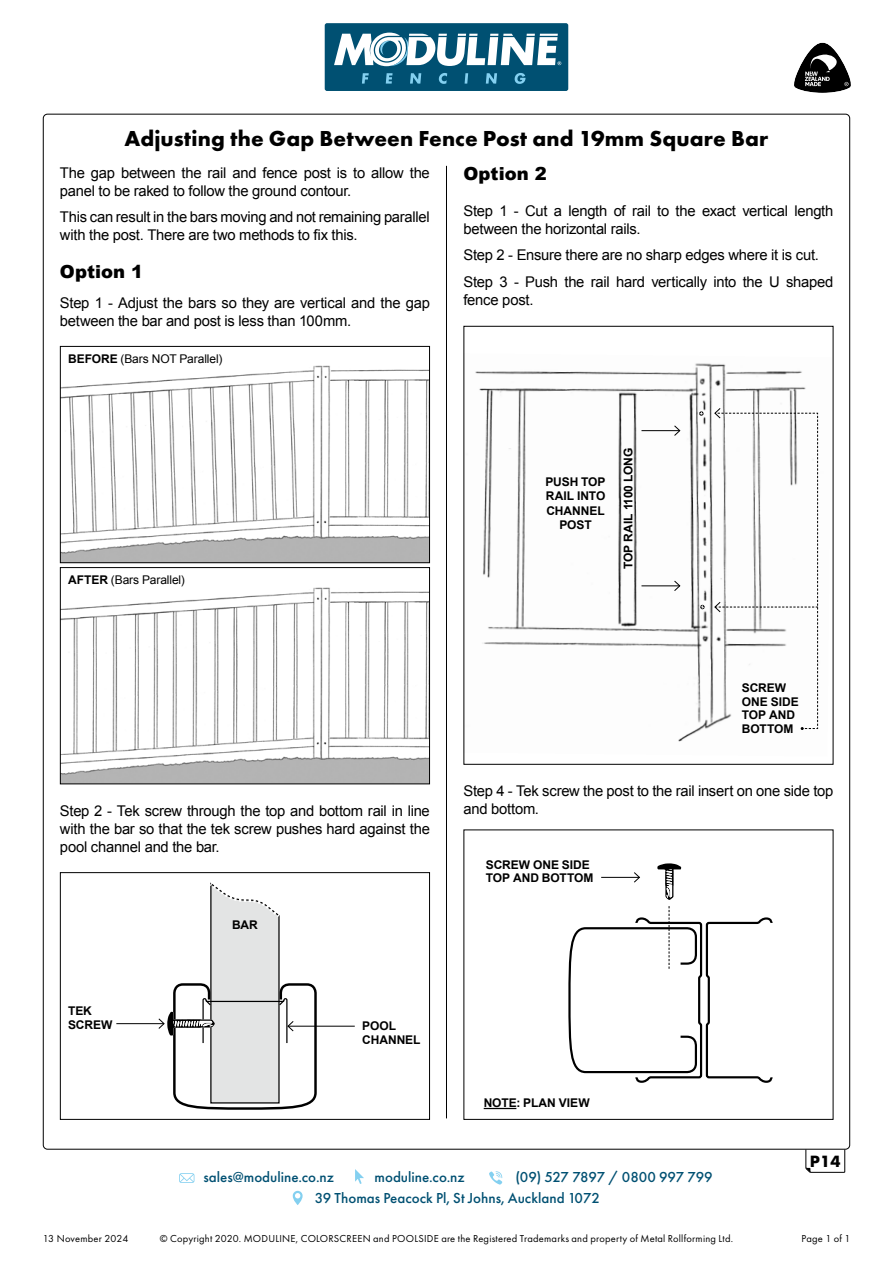
<style>
.page{position:relative;width:893px;height:1263px;background:#fff}
.page>*{position:absolute;margin:0;border:0;box-sizing:border-box;transform-origin:0 0}
.t1{font:700 22.5px "Futura PT";letter-spacing:.005em;color:#000}
.t2{font:900 21px "Arial";letter-spacing:.005em;color:#000}
.t3{font:900 18px "Arial";letter-spacing:.005em;color:#000}
.t4{font:500 15px "Futura PT";color:#005072}
.t5{font:700 15px "Futura";color:#000}
.t6{font:14.85px/18px "Arial";letter-spacing:-.015em;color:#000}
.t7{font:700 12px/13.5px "Arial";letter-spacing:-.005em;color:#000}
.t8{font:12px "Arial";letter-spacing:-.01em;color:#000}
.t9{font:10.5px "Futura PT";letter-spacing:.02em;color:#000}
.s1{font-family:"Futura PT";font-weight:700;font-size:22.5px}
.s2{font-weight:700}
</style>
<div class="page">
<svg style="left:293px;top:1191px;width:10px;height:14px"></svg>
<svg style="left:179px;top:1173px;width:15px;height:10px"></svg>
<svg style="left:355px;top:1169px;width:9px;height:15px"></svg>
<svg style="left:489px;top:1171px;width:13px;height:13px"></svg>
<svg style="left:805px;top:1149px;width:40px;height:24px"></svg>
<div style="left:325px;top:23px;width:243px;height:68px;background:#005072;border-radius:2px"></div>
<svg style="left:362px;top:73px;width:164px;height:11px"></svg>
<svg style="left:334px;top:33px;width:227px;height:33px"></svg>
<hr style="left:446px;top:166px;width:1px;height:952px;background:#000">
<svg style="left:794px;top:42px;width:57px;height:51px"></svg>
<svg style="left:59px;top:345px;width:372px;height:775px"></svg>
<img style="left:62px;top:348px;width:366px;height:213px">
<div style="left:60px;top:346px;width:370px;height:217px;border:1px solid #000"></div>
<img style="left:62px;top:569px;width:366px;height:213px">
<div style="left:60px;top:567px;width:370px;height:217px;border:1px solid #000"></div>
<div style="left:60px;top:872px;width:370px;height:248px;border:1px solid #000"></div>
<hr style="left:288px;top:1026px;width:67px;height:1px;background:#000">
<hr style="left:116px;top:1023px;width:48px;height:1px;background:#000">
<svg style="left:158px;top:878px;width:160px;height:233px"></svg>
<hr style="left:484px;top:1108px;width:32px;height:1px;background:#000">
<img style="left:475px;top:363px;width:344px;height:379px">
<svg style="left:657px;top:863px;width:24px;height:37px"></svg>
<hr style="left:601px;top:877px;width:38px;height:1px;background:#000">
<svg style="left:633px;top:872px;width:7px;height:11px"></svg>
<hr style="left:641px;top:585px;width:39px;height:1px;background:#000">
<svg style="left:673px;top:580px;width:8px;height:12px"></svg>
<hr style="left:641px;top:430px;width:39px;height:1px;background:#000">
<svg style="left:673px;top:425px;width:8px;height:11px"></svg>
<svg style="left:699px;top:411px;width:5px;height:5px"></svg>
<svg style="left:700px;top:605px;width:5px;height:4px"></svg>
<svg style="left:714px;top:407px;width:104px;height:323px"></svg>
<svg style="left:568px;top:906px;width:205px;height:177px"></svg>
<h1 class="t1" style="left:125px;top:124px;width:603px">Adjusting the Gap Between Fence Post and 19mm Square</h1>
<h2 class="t2" style="left:740px;top:124px;width:52px">Post</h2>
<p class="t6" style="left:60px;top:164px;width:371px">The gap between the rail and fence post is to allow the panel to be raked to follow the ground contour.</p>
<p class="t6" style="left:60px;top:208px;width:371px">This can result in the bars moving and not remaining parallel with the post. There are two methods to fix this.</p>
<p class="t6" style="left:463px;top:202px;width:371px">Step -1 Cut a length of rail to the exact vertical length between the horizontal rails.</p>
<p class="t6" style="left:463px;top:242px;width:371px;line-height:26.5px">Step -2 Ensure there are no sharp edges where isit cut.<br>Step -3 Push the rail hard vertically into the U shaped</p>
<p class="t6" style="left:463px;top:291px;width:71px">fence post.</p>
<h2 class="t2" style="left:102px;top:124px;width:668px">Fixing The Gap Between the Square Bar and the Fence<span class="s1">Bar</span></h2>
<p class="t3" style="left:463px;top:161px;width:85px">Option 2</p>
<p class="t3" style="left:60px;top:258px;width:85px">Option 1</p>
<p class="t6" style="left:60px;top:294px;width:371px">Step -1 Adjust the bars so they are vertical and the gap between the bar and post is less than 100mm.</p>
<p class="t8" style="left:68px;top:351px;width:156px"><span class="s2">BEFORE</span> (Bars NOT Parallel(</p>
<p class="t8" style="left:68px;top:572px;width:118px"><span class="s2">AFTER</span> (Bars Parallel(</p>
<p class="t7" style="left:545px;top:474px;width:62px;line-height:14.5px;text-align:center">PUSH TOP<br>RAIL INTO<br>CHANNEL<br>POST</p>
<p class="t7" style="left:622px;top:569px;width:123px;rotate:-90deg">TOP RAIL 1100 LONG</p>
<p class="t6" style="left:60px;top:802px;width:371px;text-align:justify">Step -2 Tek screw through the top and bottom rail in line with the bar so that the tek screw pushes hard against the pool channel and the bar.</p>
<p class="t7" style="left:68px;top:1004px;width:46px">TEK<br>SCREW</p>
<p class="t7" style="left:232px;top:919px;width:27px">BAR</p>
<p class="t7" style="left:362px;top:1019px;width:60px">POOL<br>CHANNEL</p>
<p class="t7" style="left:742px;top:681px;width:58px">SCREW<br>ONE SIDE<br>TOP AND<br>BOTTOM</p>
<p class="t6" style="left:463px;top:782px;width:371px">Step -4 Tek screw the post to the rail insert on one side top and bottom.</p>
<p class="t7" style="left:486px;top:858px;width:109px">SCREW ONE SIDE<br>TOP AND BOTTOM</p>
<p class="t7" style="left:484px;top:1097px;width:107px">NOTE: PLAN VIEW</p>
<p class="t5" style="left:810px;top:1150px;width:33px">P14</p>
<p class="t4" style="left:203px;top:1168px;width:132px">sales@moduline.co.nz</p>
<p class="t4" style="left:375px;top:1168px;width:92px">moduline.co.nz</p>
<p class="t4" style="left:515px;top:1168px;width:199px">)09( 527 7897 / 0800 997 799</p>
<p class="t9" style="left:43px;top:1232px;width:87px">13 November 2024</p>
<p class="t4" style="left:315px;top:1189px;width:287px">39 Thomas Peacock Pl, St Johns, Auckland 1072</p>
<p class="t9" style="left:160px;top:1232px;width:575px">© Copyright 2020. MODULINE, COLORSCREEN and POOLSIDE are the Registered Trademarks and property of Metal Rollforming Ltd.</p>
<p class="t9" style="left:802px;top:1232px;width:50px">Page 1 of 1</p>
</div>
